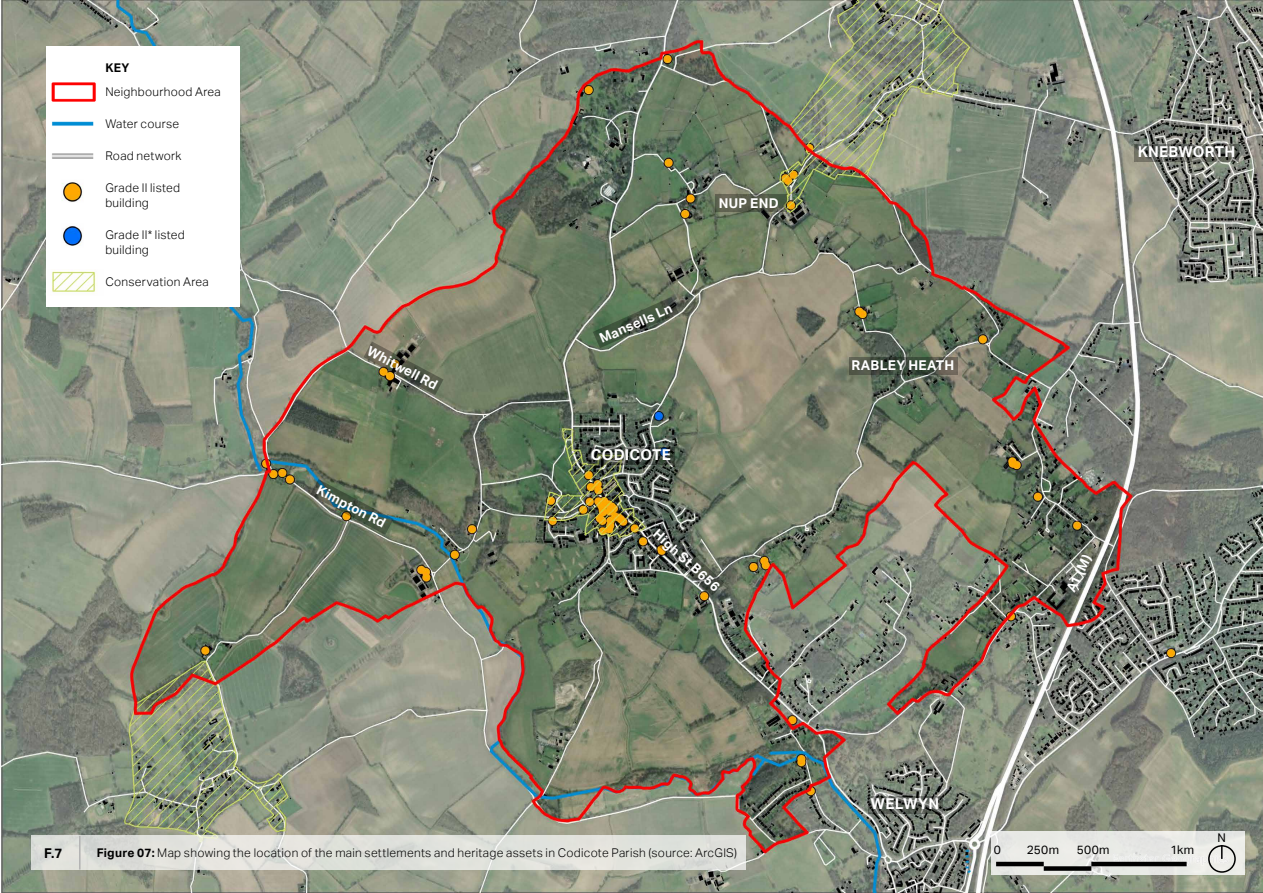
<style>
.page{position:relative;width:1263px;height:893px;background:#fff}
.page>*{position:absolute;margin:0;border:0;box-sizing:border-box;transform-origin:0 0}
.t1{font:700 15px "AECOM Sans";letter-spacing:.015em;color:#fff}
.t2{font:700 13.5px "AECOM Sans";letter-spacing:.025em;color:#fff}
.t3{font:700 13.5px "AECOM Sans";color:#000}
.t4{font:300 12px/15px "AECOM Sans";letter-spacing:.025em;color:#000}
.t5{font:12px "AECOM Sans";letter-spacing:.025em;color:#000}
.t6{font:700 12px "AECOM Sans";color:#000}
.s1{font-weight:700}
</style>
<div class="page">
<img style="left:0;top:0;width:1263px;height:892px">
<svg style="left:991px;top:831px;width:253px;height:44px;background:#e5e6e3"></svg>
<hr style="left:1091px;top:862px;width:95px;height:4px;background:#000">
<hr style="left:996px;top:862px;width:48px;height:4px;background:#000">
<div style="left:1044px;top:866px;width:47px;height:5px;background:#000"></div>
<div style="left:1208px;top:845px;width:28px;height:28px;border:2px solid #000;border-radius:50%"></div>
<svg style="left:1221px;top:845px;width:1px;height:14px"></svg>
<svg style="left:1134px;top:144px;width:104px;height:18px;background:#585a54"></svg>
<div style="left:46px;top:47px;width:193px;height:260px;background:#fff"></div>
<img style="left:51px;top:82px;width:45px;height:20px">
<img style="left:63px;top:226px;width:20px;height:20px">
<img style="left:52px;top:121px;width:42px;height:38px">
<img style="left:62px;top:182px;width:21px;height:20px">
<img style="left:52px;top:270px;width:45px;height:23px">
<div style="left:31px;top:835px;width:715px;height:35px;background:#e0e2dc"></div>
<svg style="left:588px;top:447px;width:86px;height:17px"></svg>
<svg style="left:868px;top:796px;width:74px;height:17px"></svg>
<svg style="left:649px;top:524px;width:75px;height:72px;background:#606a5a"></svg>
<svg style="left:593px;top:297px;width:86px;height:51px;background:#5c6e56"></svg>
<svg style="left:364px;top:341px;width:79px;height:54px;background:#6b6e57"></svg>
<svg style="left:716px;top:195px;width:71px;height:17px"></svg>
<img style="left:310px;top:479px;width:84px;height:56px">
<svg style="left:850px;top:357px;width:108px;height:18px;background:#475043"></svg>
<p class="t6" style="left:105px;top:61px;width:26px">KEY</p>
<p class="t4" style="left:105px;top:84px;width:117px">Neighbourhood Area</p>
<p class="t4" style="left:105px;top:116px;width:75px">Water course</p>
<p class="t4" style="left:105px;top:148px;width:78px">Road network</p>
<p class="t4" style="left:105px;top:180px;width:76px">Grade II listed building</p>
<p class="t4" style="left:105px;top:227px;width:81px">Grade II* listed building</p>
<p class="t4" style="left:105px;top:274px;width:105px">Conservation Area</p>
<p class="t2" style="left:372px;top:343px;width:79px;rotate:28deg">Whitwell Rd</p>
<p class="t2" style="left:321px;top:482px;width:78px;rotate:28deg">Kimpton Rd</p>
<p class="t2" style="left:597px;top:332px;width:79px;rotate:-24deg">Mansells Ln</p>
<p class="t1" style="left:591px;top:446px;width:81px">CODICOTE</p>
<p class="t2" style="left:719px;top:196px;width:61px">NUP END</p>
<p class="t2" style="left:660px;top:526px;width:86px;rotate:42deg">High St B656</p>
<p class="t2" style="left:851px;top:357px;width:104px">RABLEY HEATH</p>
<p class="t1" style="left:1138px;top:143px;width:99px">KNEBWORTH</p>
<p class="t2" style="left:1063px;top:588px;width:41px;rotate:-64deg">A1 (M)</p>
<p class="t3" style="left:44px;top:845px;width:20px">F.7</p>
<p class="t4" style="left:97px;top:845px;width:642px"><span class="s1">Figure 07:</span> Map showing the location of the main settlements and heritage assets in Codicote Parish (source: ArcGIS)</p>
<p class="t1" style="left:871px;top:795px;width:70px">WELWYN</p>
<p class="t5" style="left:994px;top:842px;width:9px">0</p>
<p class="t5" style="left:1027px;top:842px;width:34px">250m</p>
<p class="t5" style="left:1077px;top:842px;width:34px">500m</p>
<p class="t5" style="left:1170px;top:842px;width:25px">1km</p>
<p class="t5" style="left:1217px;top:831px;width:10px">N</p>
</div>
